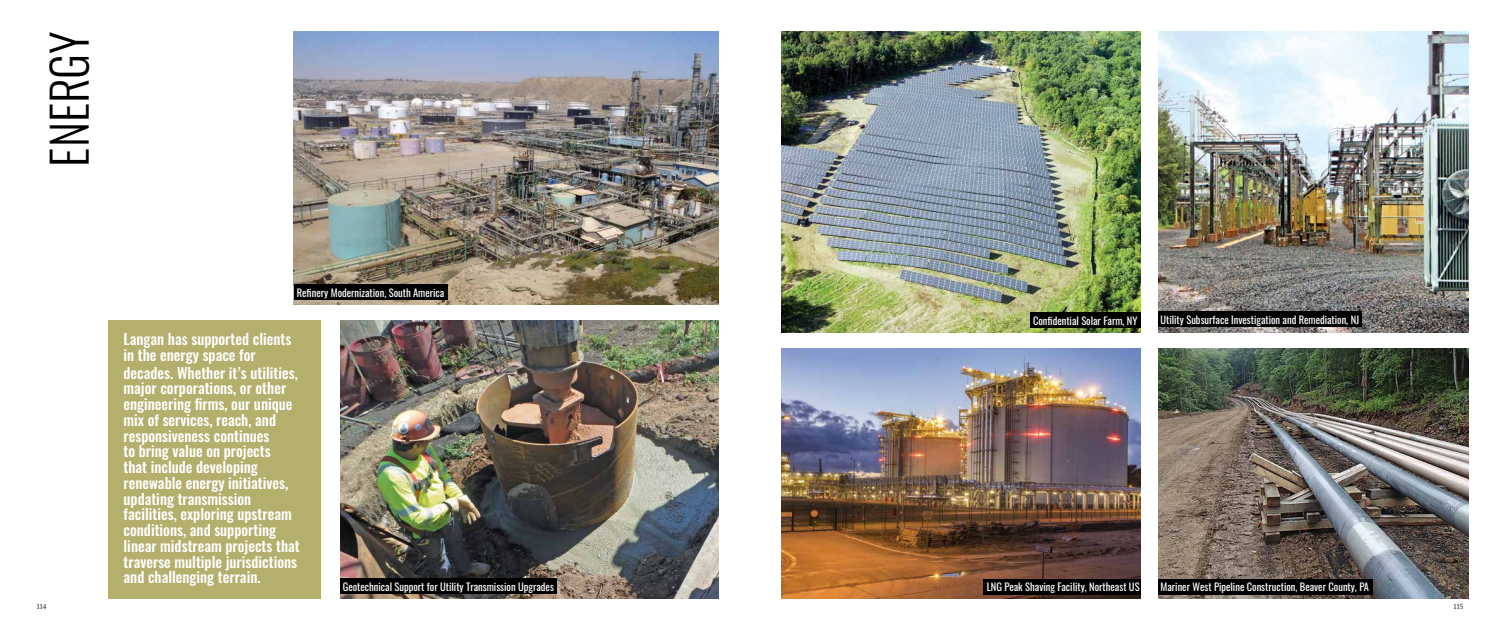
<style>
.page{position:relative;width:1500px;height:630px;background:#fff}
.page>*{position:absolute;margin:0;border:0;box-sizing:border-box;transform-origin:0 0}
.t1{font:300 48.12px "Oswald";color:#000}
.t2{font:500 14.88px/15.8px "Oswald";color:#fff}
.t3{font:10.5px "Oswald";color:#fff}
.t4{font:7.88px "Whitman Display";letter-spacing:.01em;color:#000}
</style>
<div class="page">
<img style="left:1158px;top:348px;width:310px;height:250px">
<img style="left:340px;top:320px;width:378px;height:278px">
<img style="left:781px;top:348px;width:359px;height:250px">
<img style="left:1158px;top:32px;width:310px;height:300px">
<img style="left:781px;top:32px;width:359px;height:300px">
<div style="left:1158px;top:311px;width:203px;height:16px;background:#000"></div>
<div style="left:1158px;top:579px;width:214px;height:16px;background:#000"></div>
<div style="left:340px;top:578px;width:216px;height:16px;background:#000"></div>
<div style="left:983px;top:579px;width:157px;height:16px;background:#000"></div>
<img style="left:294px;top:32px;width:424px;height:272px">
<div style="left:294px;top:284px;width:153px;height:16px;background:#000"></div>
<div style="left:108px;top:320px;width:212px;height:278px;background:#b5af6e"></div>
<div style="left:1029px;top:312px;width:111px;height:16px;background:#000"></div>
<h1 class="t1" style="left:27px;top:167px;width:137px;rotate:-90deg">ENERGY</h1>
<p class="t3" style="left:297px;top:283px;width:149px">Refinery Modernization, South America</p>
<p class="t3" style="left:1033px;top:311px;width:106px">Confidential Solar Farm, NY</p>
<p class="t3" style="left:1160px;top:310px;width:200px">Utility Subsurface Investigation and Remediation, NJ</p>
<p class="t2" style="left:124px;top:332px;width:169px">Langan has supported clients in the energy space for</p>
<p class="t2" style="left:124px;top:366px;width:178px">decades. Whether it’s utilities, major corporations, or other engineering firms, our unique mix of services, reach, and responsiveness continues<br>to bring value on projects<br>that include developing renewable energy initiatives, updating transmission facilities, exploring upstream conditions, and supporting linear midstream projects that traverse multiple jurisdictions and challenging terrain.</p>
<p class="t3" style="left:343px;top:577px;width:213px">Geotechnical Support for Utility Transmission Upgrades</p>
<p class="t3" style="left:986px;top:578px;width:154px">LNG Peak Shaving Facility, Northeast US</p>
<p class="t3" style="left:1160px;top:578px;width:210px">Mariner West Pipeline Construction, Beaver County, PA</p>
<p class="t4" style="left:37px;top:602px;width:11px">114</p>
<p class="t4" style="left:1453px;top:602px;width:11px">115</p>
</div>
